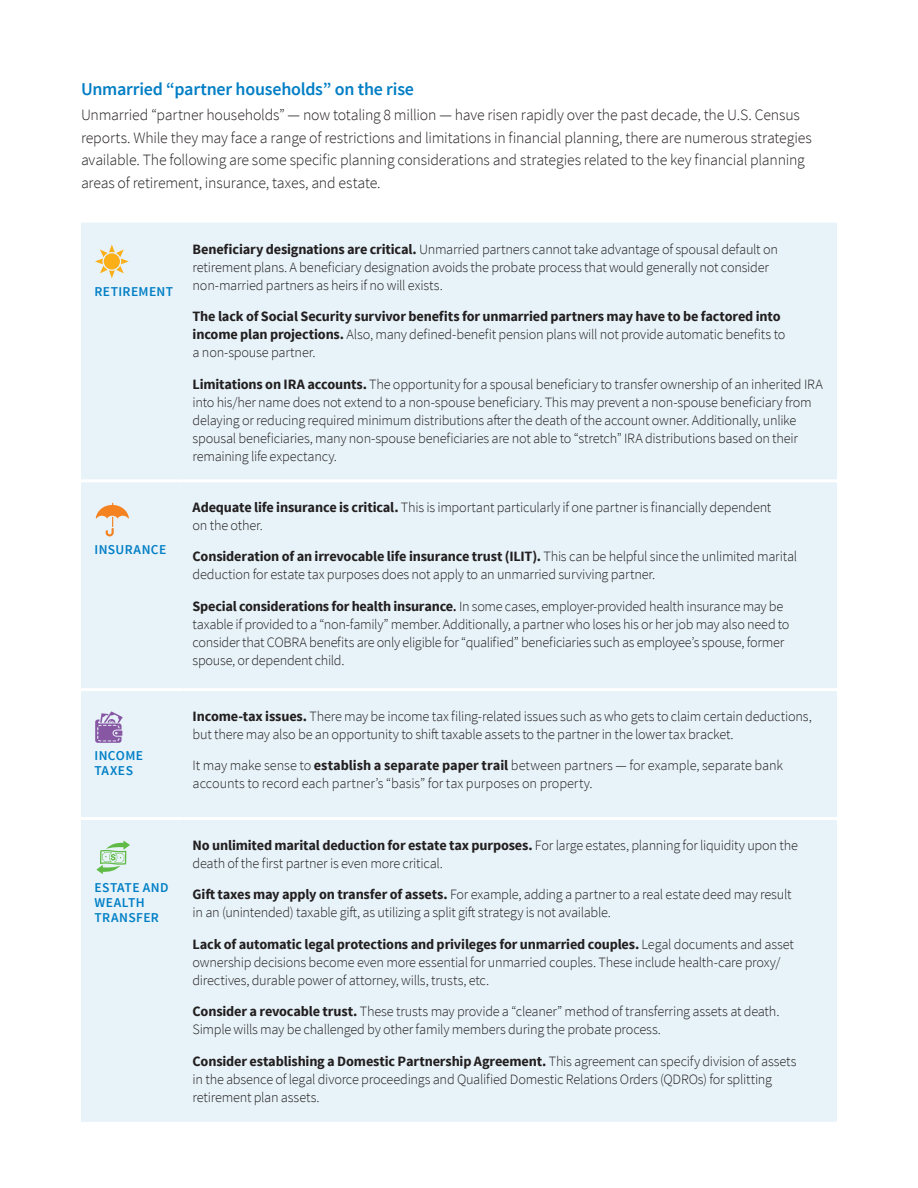
<style>
.page{position:relative;width:918px;height:1188px;background:#fff}
.page>*{position:absolute;margin:0;border:0;box-sizing:border-box;transform-origin:0 0}
.Subhead{font:600 18px "Source Sans Pro";letter-spacing:-.015em;color:#007ec5}
.Body{font:300 15.75px/22.5px "Source Sans Pro";letter-spacing:-.015em;color:#231f20}
.Table_text{font:300 14.25px/18px "Source Sans Pro";letter-spacing:-.015em;color:#231f20}
.Table_text-2{font:700 14.25px/18px "Source Sans Pro";letter-spacing:-.015em;color:#231f20}
.Subhead-2{font:600 13.5px/15px "Source Sans Pro";letter-spacing:.025em;color:#007ec5}
.s1{font-weight:700}
.s2{font-weight:300}
.s3{font-weight:600}
</style>
<div class="page">
<div style="left:81px;top:223px;width:756px;height:899px;background:#e7f3f9"></div>
<hr style="left:81px;top:479px;width:103px;height:3px;background:#fff">
<hr style="left:184px;top:479px;width:653px;height:3px;background:#fff">
<hr style="left:81px;top:688px;width:103px;height:3px;background:#fff">
<hr style="left:184px;top:688px;width:653px;height:3px;background:#fff">
<hr style="left:81px;top:817px;width:103px;height:3px;background:#fff">
<hr style="left:184px;top:817px;width:653px;height:3px;background:#fff">
<svg style="left:95px;top:245px;width:34px;height:33px"></svg>
<svg style="left:96px;top:503px;width:33px;height:35px"></svg>
<svg style="left:95px;top:711px;width:28px;height:32px"></svg>
<svg style="left:96px;top:840px;width:34px;height:34px"></svg>
<p class="Subhead" style="left:81px;top:77px;width:335px">Unmarried “partner households” on the rise</p>
<p class="Body" style="left:81px;top:104px;width:732px">Unmarried “partner households” — now totaling 8 million — have risen rapidly over the past decade, the U.S. Census reports. While they may face a range of restrictions and limitations in financial planning, there are numerous strategies available. The following are some specific planning considerations and strategies related to the key financial planning areas of retirement, insurance, taxes, and estate.</p>
<p class="Subhead-2" style="left:94px;top:284px;width:80px">RETIREMENT</p>
<p class="Subhead-2" style="left:94px;top:542px;width:73px">INSURANCE</p>
<p class="Subhead-2" style="left:94px;top:748px;width:50px">INCOME<br>TAXES</p>
<p class="Subhead-2" style="left:94px;top:880px;width:76px">ESTATE AND<br>WEALTH<br>TRANSFER</p>
<p class="Table_text" style="left:193px;top:240px;width:587px"><span class="s1">Beneficiary designations are critical.</span> Unmarried partners cannot take advantage of spousal default on retirement plans. A beneficiary designation avoids the probate process that would generally not consider non-married partners as heirs if no will exists.</p>
<p class="Table_text-2" style="left:193px;top:308px;width:594px">The lack of Social Security survivor benefits for unmarried partners may have to be factored into income plan projections. <span class="s2">Also, many defined-benefit pension plans will not provide automatic benefits to a non-spouse partner.</span></p>
<p class="Table_text" style="left:193px;top:375px;width:632px"><span class="s1">Limitations on IRA accounts.</span> The opportunity for a spousal beneficiary to transfer ownership of an inherited IRA into his/her name does not extend to a non-spouse beneficiary. This may prevent a non-spouse beneficiary from delaying or reducing required minimum distributions after the death of the account owner. Additionally, unlike spousal beneficiaries, many non-spouse beneficiaries are not able to “stretch” IRA distributions based on their remaining life expectancy.</p>
<p class="Table_text" style="left:193px;top:498px;width:580px"><span class="s1">Adequate life insurance is critical.</span> This is important particularly if one partner is financially dependent on the other.</p>
<p class="Table_text" style="left:193px;top:548px;width:606px"><span class="s1">Consideration of an irrevocable life insurance trust (ILIT).</span> This can be helpful since the unlimited marital deduction for estate tax purposes does not apply to an unmarried surviving partner.</p>
<p class="Table_text" style="left:193px;top:597px;width:599px"><span class="s1">Special considerations for health insurance</span><span class="s3">.</span> In some cases, employer-provided health insurance may be taxable if provided to a “non-family” member. Additionally, a partner who loses his or her job may also need to consider that COBRA benefits are only eligible for “qualified” beneficiaries such as employee’s spouse, former spouse, or dependent child.</p>
<p class="Table_text" style="left:193px;top:707px;width:621px"><span class="s1">Income-tax issues.</span> There may be income tax filing-related issues such as who gets to claim certain deductions, but there may also be an opportunity to shift taxable assets to the partner in the lower tax bracket.</p>
<p class="Table_text" style="left:193px;top:756px;width:592px">It may make sense to <span class="s1">establish a separate paper trail</span> between partners — for example, separate bank accounts to record each partner’s “basis” for tax purposes on property.</p>
<p class="Table_text" style="left:193px;top:836px;width:607px"><span class="s1">No unlimited marital deduction for estate tax purposes.</span> For large estates, planning for liquidity upon the death of the first partner is even more critical.</p>
<p class="Table_text" style="left:193px;top:885px;width:600px"><span class="s1">Gift taxes may apply on transfer of assets.</span> For example, adding a partner to a real estate deed may result in an (unintended) taxable gift, as utilizing a split gift strategy is not available.</p>
<p class="Table_text" style="left:193px;top:935px;width:603px"><span class="s1">Lack of automatic legal protections and privileges for unmarried couples.</span> Legal documents and asset ownership decisions become even more essential for unmarried couples. These include health-care proxy/ directives, durable power of attorney, wills, trusts, etc.</p>
<p class="Table_text" style="left:193px;top:1002px;width:588px"><span class="s1">Consider a revocable trust.</span> These trusts may provide a “cleaner” method of transferring assets at death.<br>Simple wills may be challenged by other family members during the probate process.</p>
<p class="Table_text" style="left:193px;top:1052px;width:606px"><span class="s1">Consider establishing a Domestic Partnership Agreement.</span> This agreement can specify division of assets in the absence of legal divorce proceedings and Qualified Domestic Relations Orders (QDROs) for splitting retirement plan assets.</p>
</div>
